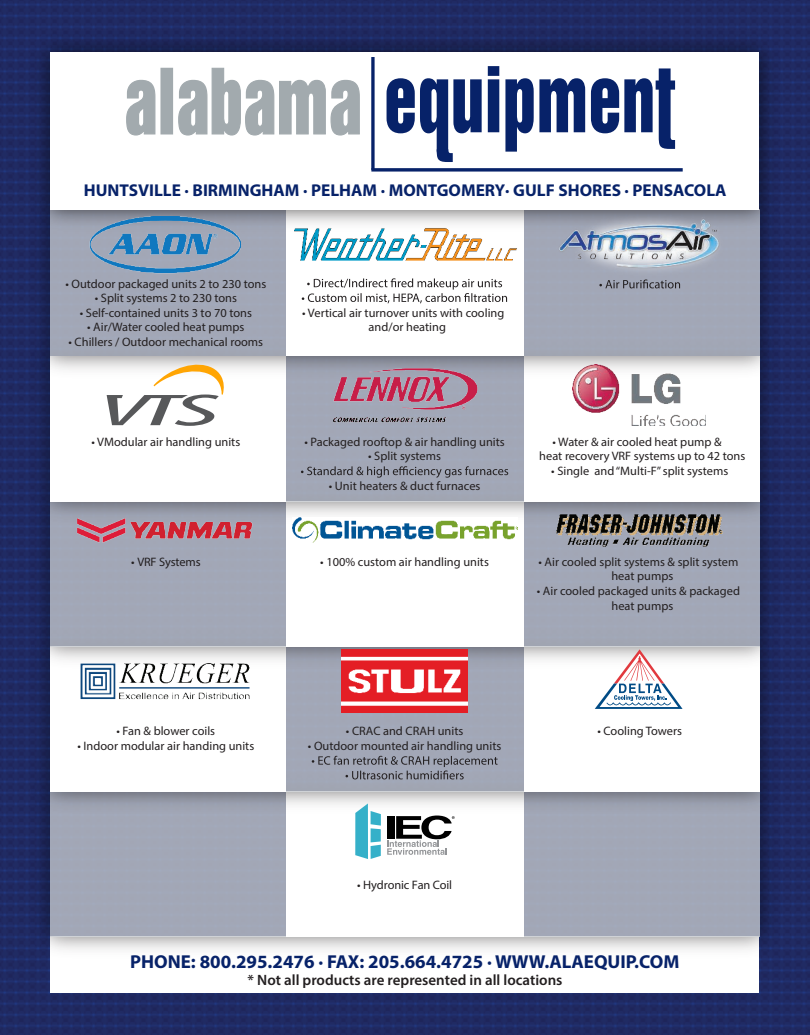
<style>
.page{position:relative;width:810px;height:1035px;background:#fff}
.page>*{position:absolute;margin:0;border:0;box-sizing:border-box;transform-origin:0 0}
.t1{font:700 18.75px "Myriad Pro";color:#072269}
.t2{font:700 17.12px "Myriad Pro";color:#072269}
.t3{font:600 15px "Myriad Pro";color:#231f20}
.t4{font:12.25px/14.8px "Myriad Pro";color:#231f20}
</style>
<div class="page">
<img style="left:0;top:0;width:809px;height:1034px">
<div style="left:51px;top:936px;width:708px;height:56px;background:#fff"></div>
<img style="left:23px;top:764px;width:763px;height:200px">
<div style="left:50px;top:791px;width:709px;height:145px;background:#a2a7b7"></div>
<div style="left:286px;top:791px;width:238px;height:146px;background:#fff"></div>
<img style="left:24px;top:619px;width:763px;height:199px">
<div style="left:51px;top:646px;width:708px;height:145px;background:#a2a7b6"></div>
<div style="left:50px;top:646px;width:236px;height:145px;background:#fff"></div>
<div style="left:524px;top:646px;width:235px;height:145px;background:#fff"></div>
<img style="left:23px;top:474px;width:763px;height:199px">
<div style="left:50px;top:501px;width:709px;height:145px;background:#a2a7b7"></div>
<div style="left:286px;top:501px;width:238px;height:145px;background:#fff"></div>
<img style="left:24px;top:383px;width:763px;height:145px">
<div style="left:51px;top:356px;width:708px;height:145px;background:#a2a7b6"></div>
<div style="left:50px;top:356px;width:236px;height:145px;background:#fff"></div>
<div style="left:524px;top:356px;width:235px;height:145px;background:#fff"></div>
<img style="left:23px;top:183px;width:764px;height:200px">
<div style="left:50px;top:210px;width:709px;height:146px;background:#a2a7b6"></div>
<div style="left:286px;top:210px;width:238px;height:146px;background:#fff"></div>
<img style="left:24px;top:25px;width:763px;height:212px">
<div style="left:51px;top:52px;width:708px;height:158px;background:#fff"></div>
<svg style="left:312px;top:756px;width:186px;height:23px"></svg>
<svg style="left:599px;top:279px;width:81px;height:9px"></svg>
<svg style="left:302px;top:278px;width:205px;height:25px"></svg>
<img style="left:573px;top:365px;width:133px;height:61px">
<img style="left:330px;top:365px;width:150px;height:58px">
<svg style="left:301px;top:466px;width:207px;height:12px"></svg>
<img style="left:78px;top:661px;width:175px;height:39px">
<img style="left:554px;top:512px;width:171px;height:35px">
<img style="left:552px;top:212px;width:175px;height:60px">
<svg style="left:107px;top:365px;width:117px;height:61px"></svg>
<svg style="left:371px;top:57px;width:4px;height:111px"></svg>
<svg style="left:371px;top:168px;width:312px;height:4px"></svg>
<svg style="left:387px;top:78px;width:95px;height:84px"></svg>
<svg style="left:488px;top:66px;width:11px;height:66px"></svg>
<svg style="left:505px;top:78px;width:80px;height:74px"></svg>
<svg style="left:591px;top:68px;width:84px;height:81px"></svg>
<svg style="left:126px;top:79px;width:30px;height:57px"></svg>
<div style="left:161px;top:68px;width:12px;height:66px;background:#a2aaae"></div>
<div style="left:160px;top:68px;width:13px;height:66px;border:1px solid #a2aaae"></div>
<svg style="left:178px;top:67px;width:182px;height:69px"></svg>
<img style="left:342px;top:650px;width:126px;height:63px">
<img style="left:292px;top:226px;width:226px;height:35px">
<img style="left:86px;top:212px;width:158px;height:62px">
<img style="left:292px;top:517px;width:225px;height:25px">
<svg style="left:595px;top:649px;width:88px;height:60px"></svg>
<img style="left:72px;top:512px;width:186px;height:31px">
<svg style="left:355px;top:803px;width:26px;height:56px"></svg>
<svg style="left:387px;top:816px;width:68px;height:39px"></svg>
<h2 class="t2" style="left:84px;top:184px;width:644px">HUNTSVILLE ∙ BIRMINGHAM ∙ PELHAM ∙ MONTGOMERY∙ GULF SHORES ∙ PENSACOLA</h2>
<p class="t4" style="left:65px;top:277px;width:202px">• Outdoor packaged units 2 to 230 tons</p>
<p class="t4" style="left:95px;top:291px;width:144px">• Split systems 2 to 230 tons</p>
<p class="t4" style="left:80px;top:306px;width:174px">• Self-contained units 3 to 70 tons</p>
<p class="t4" style="left:87px;top:321px;width:159px">• Air/Water cooled heat pumps</p>
<p class="t4" style="left:69px;top:336px;width:196px">• Chillers / Outdoor mechanical rooms</p>
<p class="t4" style="left:91px;top:435px;width:150px">• VModular air handling units</p>
<p class="t4" style="left:131px;top:555px;width:71px">• VRF Systems</p>
<p class="t4" style="left:369px;top:306px;width:137px;text-indent:-66px">• Vertical air turnover units with cooling and/or heating</p>
<p class="t4" style="left:304px;top:435px;width:202px">• Packaged rooftop &amp; air handling units</p>
<p class="t4" style="left:368px;top:450px;width:74px">• Split systems</p>
<p class="t4" style="left:329px;top:479px;width:153px">• Unit heaters &amp; duct furnaces</p>
<p class="t4" style="left:320px;top:555px;width:170px">• 100% custom air handling units</p>
<p class="t4" style="left:539px;top:435px;width:208px;text-indent:13px">• Water &amp; air cooled heat pump &amp; heat recovery VRF systems up to 42 tons</p>
<p class="t4" style="left:551px;top:465px;width:178px">• Single and “Multi-F” split systems</p>
<p class="t4" style="left:611px;top:555px;width:128px;text-indent:-73px">• Air cooled split systems &amp; split system heat pumps</p>
<p class="t4" style="left:611px;top:585px;width:130px;text-indent:-75px">• Air cooled packaged units &amp; packaged heat pumps</p>
<p class="t4" style="left:117px;top:725px;width:100px">• Fan &amp; blower coils</p>
<p class="t4" style="left:77px;top:739px;width:178px">• Indoor modular air handing units</p>
<p class="t4" style="left:346px;top:725px;width:119px">• CRAC and CRAH units</p>
<p class="t4" style="left:308px;top:739px;width:195px">• Outdoor mounted air handling units</p>
<p class="t4" style="left:597px;top:725px;width:86px">• Cooling Towers</p>
<p class="t4" style="left:357px;top:879px;width:97px">• Hydronic Fan Coil</p>
<h1 class="t1" style="left:130px;top:955px;width:551px">PHONE: 800.295.2476 ∙ FAX: 205.664.4725 ∙ WWW.ALAEQUIP.COM</h1>
<p class="t3" style="left:248px;top:974px;width:316px">* Not all products are represented in all locations</p>
</div>
